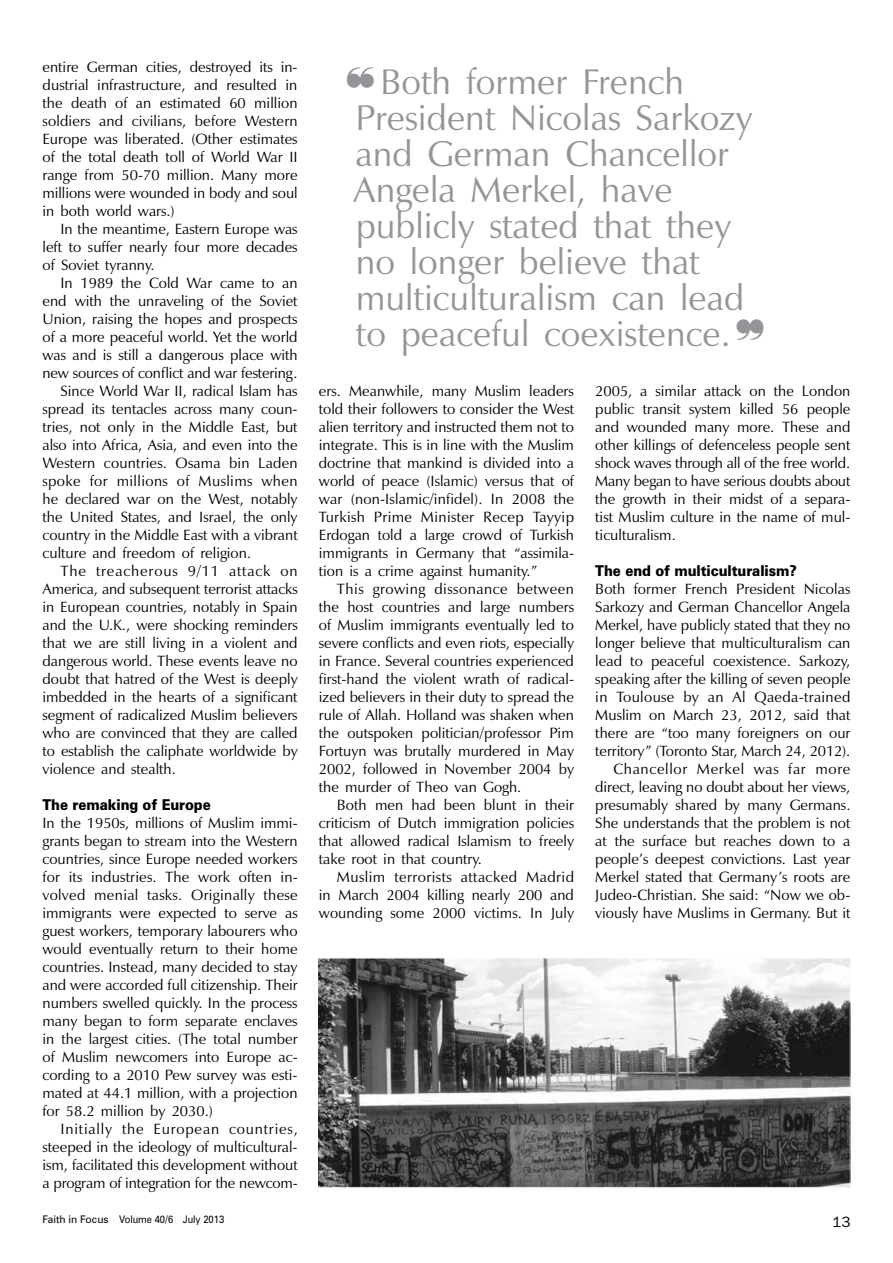
<style>
.page{position:relative;width:893px;height:1263px;background:#fff}
.page>*{position:absolute;margin:0;border:0;box-sizing:border-box;transform-origin:0 0}
.t1{font:36px/36px "Zapf Humanist 601 BT";color:#939598}
.t2{font:15px/18px "Zapf Humanist 601 BT";color:#000;text-align:justify}
.t3{font:900 15px "Zurich BT";letter-spacing:-.005em;color:#000;scale:.9 1}
.t4{font:15px "Zapf Humanist 601 BT";letter-spacing:.025em;color:#000}
.t5{font:15px "Zapf Humanist 601 BT";letter-spacing:.055em;color:#000}
.t6{font:15px "Franklin Gothic";color:#000}
.t7{font:10.5px "Zurich BT";color:#000}
</style>
<div class="page">
<img style="left:319px;top:957px;width:531px;height:231px">
<p class="t2" style="left:43px;top:58px;width:257px">entire German cities, destroyed its in&shy;dustrial infrastructure, and resulted in the death of an estimated 60 million soldiers and civilians, before Western Europe was liberated. (Other estimates of the total death toll of World War II range from 50-70 million. Many more millions were wounded in body and soul in both world wars.)</p>
<p class="t2" style="left:43px;top:220px;width:257px;text-indent:18px">In the meantime, Eastern Europe was left to suffer nearly four more decades of Soviet tyranny.</p>
<p class="t2" style="left:61px;top:274px;width:239px">In 1989 the Cold War came to an</p>
<p class="t2" style="left:43px;top:292px;width:257px">end with the unraveling of the Soviet</p>
<p class="t2" style="left:43px;top:310px;width:257px">Union, raising the hopes and prospects</p>
<p class="t2" style="left:43px;top:328px;width:257px">of a more peaceful world. Yet the world</p>
<p class="t2" style="left:43px;top:346px;width:257px">was and is still a dangerous place with</p>
<p class="t2" style="left:43px;top:364px;width:256px">new sources of conflict and war festering.</p>
<p class="t2" style="left:61px;top:382px;width:239px">Since World War II, radical Islam has</p>
<p class="t2" style="left:43px;top:400px;width:257px">spread its tentacles across many coun-</p>
<p class="t2" style="left:43px;top:418px;width:257px">tries, not only in the Middle East, but</p>
<p class="t2" style="left:43px;top:436px;width:257px">also into Africa, Asia, and even into the</p>
<p class="t2" style="left:43px;top:454px;width:257px">Western countries. Osama bin Laden</p>
<p class="t4" style="left:43px;top:471px;width:257px">spoke for millions of Muslims when</p>
<p class="t2" style="left:43px;top:490px;width:257px">he declared war on the West, notably</p>
<p class="t2" style="left:43px;top:508px;width:257px">the United States, and Israel, the only</p>
<p class="t2" style="left:43px;top:526px;width:257px">country in the Middle East with a vibrant</p>
<p class="t2" style="left:43px;top:544px;width:210px">culture and freedom of religion.</p>
<p class="t5" style="left:61px;top:561px;width:239px">The treacherous 9/11 attack on</p>
<p class="t2" style="left:43px;top:580px;width:257px">America, and subsequent terrorist attacks</p>
<p class="t2" style="left:43px;top:598px;width:257px">in European countries, notably in Spain</p>
<p class="t2" style="left:43px;top:616px;width:257px">and the U.K., were shocking reminders</p>
<p class="t2" style="left:43px;top:634px;width:257px">that we are still living in a violent and</p>
<p class="t2" style="left:43px;top:652px;width:257px">dangerous world. These events leave no</p>
<p class="t2" style="left:43px;top:670px;width:257px">doubt that hatred of the West is deeply</p>
<p class="t2" style="left:43px;top:688px;width:257px">imbedded in the hearts of a significant</p>
<p class="t2" style="left:43px;top:706px;width:257px">segment of radicalized Muslim believers</p>
<p class="t2" style="left:43px;top:724px;width:257px">who are convinced that they are called</p>
<p class="t2" style="left:43px;top:742px;width:257px">to establish the caliphate worldwide by</p>
<p class="t2" style="left:43px;top:760px;width:135px">violence and stealth.</p>
<p class="t3" style="left:43px;top:795px;width:189px">The remaking of Europe</p>
<p class="t2" style="left:43px;top:814px;width:257px">In the 1950s, millions of Muslim immi&shy;grants began to stream into the Western countries, since Europe needed workers for its industries. The work often in&shy;volved menial tasks. Originally these immigrants were expected to serve as guest workers, temporary labourers who would eventually return to their home countries. Instead, many decided to stay and were accorded full citizenship. Their numbers swelled quickly. In the process many began to form separate enclaves in the largest cities. (The total number of Muslim newcomers into Europe ac&shy;cording to a 2010 Pew survey was esti&shy;mated at 44.1 million, with a projection for 58.2 million by 2030.)</p>
<p class="t2" style="left:43px;top:1120px;width:257px;text-indent:18px">Initially the European countries, steeped in the ideology of multicultural&shy;ism, facilitated this development without a program of integration for the newcom-</p>
<h1 class="t1" style="left:345px;top:64px;width:421px">❝Both former French<br>President Nicolas Sarkozy and German Chancellor<br>Angela Merkel, have publicly stated that they no longer believe that multiculturalism can lead to peaceful coexistence.❞</h1>
<p class="t2" style="left:319px;top:382px;width:257px">ers. Meanwhile, many Muslim leaders told their followers to consider the West alien territory and instructed them not to integrate. This is in line with the Muslim doctrine that mankind is divided into a world of peace (Islamic) versus that of war (non-Islamic/infidel). In 2008 the Turkish Prime Minister Recep Tayyip Erdogan told a large crowd of Turkish immigrants in Germany that “assimila&shy;tion is a crime against humanity.”</p>
<p class="t2" style="left:319px;top:580px;width:257px;text-indent:18px">This growing dissonance between the host countries and large numbers of Muslim immigrants eventually led to severe conflicts and even riots, especially in France. Several countries experienced first-hand the violent wrath of radical&shy;ized believers in their duty to spread the rule of Allah. Holland was shaken when the outspoken politician/professor Pim Fortuyn was brutally murdered in May 2002, followed in November 2004 by the murder of Theo van Gogh.</p>
<p class="t2" style="left:319px;top:796px;width:257px;text-indent:18px">Both men had been blunt in their criticism of Dutch immigration policies that allowed radical Islamism to freely take root in that country.</p>
<p class="t2" style="left:319px;top:868px;width:257px;text-indent:18px">Muslim terrorists attacked Madrid in March 2004 killing nearly 200 and wounding some 2000 victims. In July</p>
<p class="t2" style="left:595px;top:382px;width:257px">2005, a similar attack on the London public transit system killed 56 people and wounded many more. These and other killings of defenceless people sent shock waves through all of the free world.<br>Many began to have serious doubts about the growth in their midst of a separa&shy;tist Muslim culture in the name of mul&shy;ticulturalism.</p>
<p class="t3" style="left:595px;top:562px;width:225px">The end of multiculturalism?</p>
<p class="t2" style="left:595px;top:580px;width:257px;text-align:right">Both former French President Nicolas Sarkozy and German Chancellor Angela Merkel, have publicly stated that they no longer believe that multiculturalism can lead to peaceful coexistence. Sarkozy, speaking after the killing of seven people in Toulouse by an Al Qaeda-trained Muslim on March 23, 2012, said that there are “too many foreigners on our territory” (Toronto Star, March 24, 2012).<br>Chancellor Merkel was far more direct, leaving no doubt about her views, presumably shared by many Germans.<br>She understands that the problem is not at the surface but reaches down to a people’s deepest convictions. Last year Merkel stated that Germany’s roots are Judeo-Christian. She said: “Now we ob&shy;viously have Muslims in Germany. But it</p>
<p class="t7" style="left:43px;top:1213px;width:183px">Faith in Focus Volume 40/6 July 2013</p>
<p class="t6" style="left:832px;top:1213px;width:19px">13</p>
</div>
